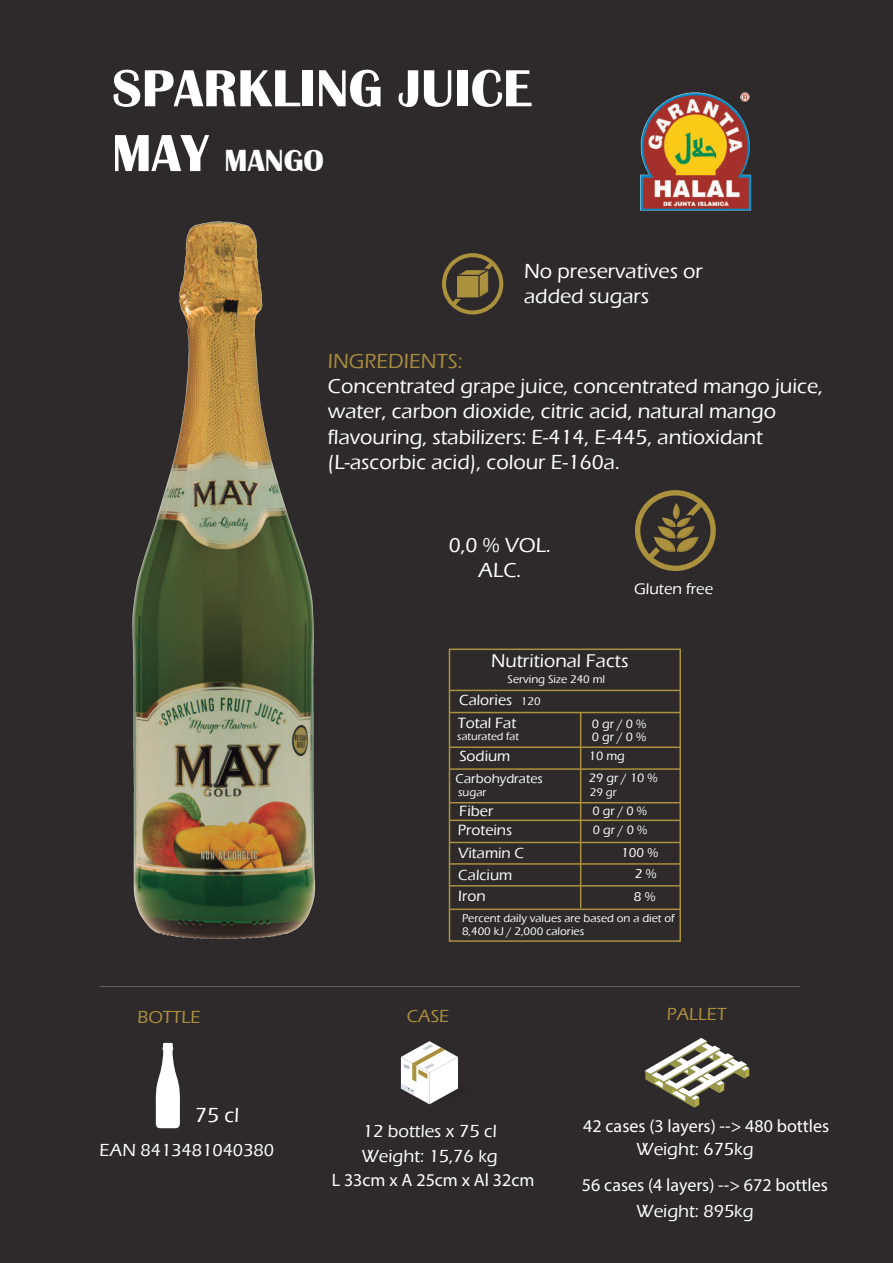
<style>
.page{position:relative;width:893px;height:1263px;background:#2e2a2b}
.page>*{position:absolute;margin:0;border:0;box-sizing:border-box;transform-origin:0 0}
.t1{font:700 54px "Britannic";color:#fff}
.t2{font:700 31.5px "Britannic";color:#fff}
.t3{font:500 21px/25.2px "Eras ITC";color:#fff}
.t4{font:500 21px "Eras ITC";color:#a58c3f}
.t5{font:500 18.9px "Eras ITC";color:#fff}
.t6{font:18px "Myriad Pro";color:#fff}
.t7{font:500 18px "Eras ITC";color:#fff}
.t8{font:500 18px "Eras ITC";color:#ab903d}
.t9{font:500 15.9px "Eras ITC";color:#fff}
.t10{font:500 15.3px "Eras ITC";color:#fff}
.t11{font:500 13.35px "Eras ITC";color:#fff}
.t12{font:500 12.6px "Eras ITC";color:#fff}
.t13{font:500 11.4px/13.8px "Eras ITC";color:#fff}
.t14{font:500 11.1px "Eras ITC";color:#fff}
.s1{font-size:54px}
.s2{font-size:11.4px}
</style>
<div class="page">
<svg style="left:156px;top:1043px;width:24px;height:85px"></svg>
<img style="left:640px;top:92px;width:110px;height:118px">
<svg style="left:401px;top:1041px;width:57px;height:63px"></svg>
<img style="left:132px;top:221px;width:184px;height:719px">
<div style="left:449px;top:648px;width:232px;height:294px;border:2px solid #ab903d"></div>
<hr style="left:449px;top:746px;width:231px;height:2px;background:#ab903d">
<hr style="left:449px;top:712px;width:231px;height:1px;background:#ab903d">
<hr style="left:450px;top:690px;width:231px;height:1px;background:#ab903d">
<hr style="left:580px;top:712px;width:1px;height:196px;background:#ab903d">
<hr style="left:449px;top:802px;width:231px;height:1px;background:#ab903d">
<hr style="left:449px;top:819px;width:231px;height:2px;background:#ab903d">
<hr style="left:449px;top:842px;width:231px;height:1px;background:#ab903d">
<hr style="left:449px;top:863px;width:231px;height:2px;background:#ab903d">
<hr style="left:450px;top:908px;width:231px;height:2px;background:#ab903d">
<hr style="left:450px;top:768px;width:231px;height:2px;background:#ab903d">
<hr style="left:450px;top:885px;width:231px;height:1px;background:#ab903d">
<svg style="left:635px;top:490px;width:81px;height:81px"></svg>
<svg style="left:645px;top:1038px;width:104px;height:70px"></svg>
<svg style="left:442px;top:253px;width:61px;height:61px"></svg>
<h1 class="t1" style="left:112px;top:58px;width:421px">SPARKLING JUICE</h1>
<h2 class="t2" style="left:112px;top:143px;width:213px"><span class="s1">MAY</span> MANGO</h2>
<p class="t3" style="left:524px;top:259px;width:180px">No preservatives or added sugars</p>
<p class="t4" style="left:328px;top:349px;width:136px">INGREDIENTS:</p>
<p class="t3" style="left:328px;top:374px;width:497px">Concentrated grape juice, concentrated mango juice, water, carbon dioxide, citric acid, natural mango flavouring, stabilizers: E-414, E-445, antioxidant (L-ascorbic acid), colour E-160a.</p>
<p class="t3" style="left:449px;top:533px;width:104px;text-align:center">0,0 % VOL.<br>ALC.</p>
<p class="t9" style="left:634px;top:580px;width:80px">Gluten free</p>
<p class="t5" style="left:491px;top:650px;width:139px">Nutritional Facts</p>
<p class="t13" style="left:508px;top:672px;width:99px">Serving Size 240 ml</p>
<p class="t10" style="left:459px;top:691px;width:83px">Calories <span class="s2">120</span></p>
<p class="t10" style="left:458px;top:715px;width:60px">Total Fat</p>
<p class="t12" style="left:592px;top:717px;width:56px">0 gr / 0 %</p>
<p class="t14" style="left:457px;top:730px;width:63px">saturated fat</p>
<p class="t12" style="left:592px;top:730px;width:56px">0 gr / 0 %</p>
<p class="t10" style="left:459px;top:747px;width:53px">Sodium</p>
<p class="t12" style="left:589px;top:749px;width:38px">10 mg</p>
<p class="t12" style="left:589px;top:770px;width:70px">29 gr / 10 %</p>
<p class="t11" style="left:456px;top:771px;width:89px">Carbohydrates</p>
<p class="t10" style="left:458px;top:821px;width:56px">Proteins</p>
<p class="t13" style="left:458px;top:786px;width:30px">sugar</p>
<p class="t13" style="left:590px;top:785px;width:28px">29 gr</p>
<p class="t12" style="left:593px;top:803px;width:56px">0 gr / 0 %</p>
<p class="t10" style="left:459px;top:803px;width:36px">Fiber</p>
<p class="t12" style="left:593px;top:823px;width:56px">0 gr / 0 %</p>
<p class="t10" style="left:458px;top:844px;width:67px">Vitamin C</p>
<p class="t11" style="left:621px;top:845px;width:38px">100 %</p>
<p class="t10" style="left:458px;top:866px;width:56px">Calcium</p>
<p class="t11" style="left:635px;top:866px;width:23px">2 %</p>
<p class="t10" style="left:458px;top:887px;width:29px">Iron</p>
<p class="t11" style="left:634px;top:889px;width:23px">8 %</p>
<p class="t13" style="left:462px;top:911px;width:214px">Percent daily values are based on a diet of<br>8,400 kJ / 2,000 calories</p>
<p class="t8" style="left:138px;top:1007px;width:65px">BOTTLE</p>
<p class="t8" style="left:407px;top:1006px;width:44px">CASE</p>
<p class="t8" style="left:667px;top:1003px;width:61px">PALLET</p>
<p class="t3" style="left:195px;top:1103px;width:45px">75 cl</p>
<p class="t7" style="left:100px;top:1140px;width:176px">EAN 8413481040380</p>
<p class="t7" style="left:363px;top:1120px;width:135px">12 bottles x 75 cl</p>
<p class="t7" style="left:362px;top:1145px;width:138px">Weight: 15,76 kg</p>
<p class="t6" style="left:332px;top:1169px;width:204px">L 33cm x A 25cm x Al 32cm</p>
<p class="t6" style="left:583px;top:1115px;width:247px">42 cases (3 layers) --&gt; 480 bottles</p>
<p class="t7" style="left:636px;top:1139px;width:119px">Weight: 675kg</p>
<p class="t6" style="left:582px;top:1173px;width:247px">56 cases (4 layers) --&gt; 672 bottles</p>
<p class="t7" style="left:636px;top:1200px;width:119px">Weight: 895kg</p>
</div>
